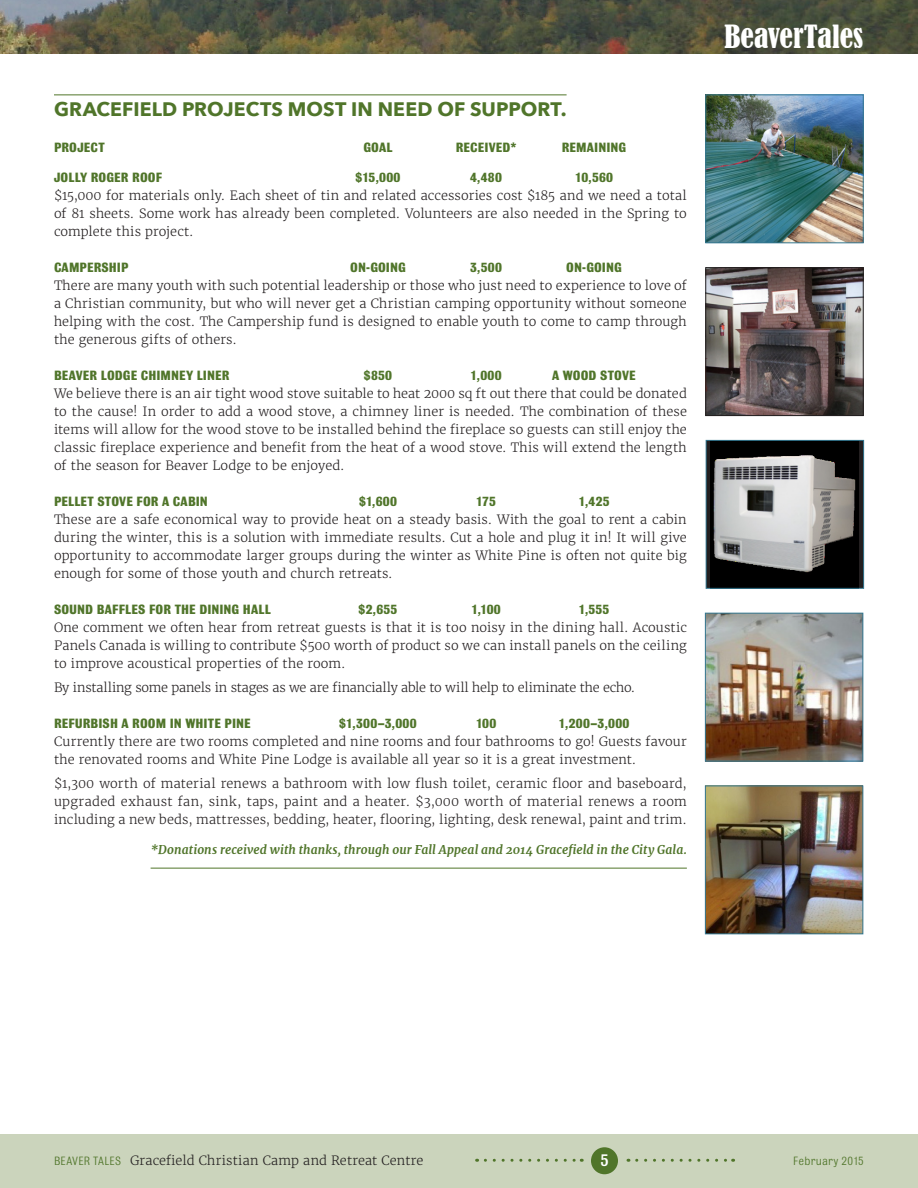
<style>
.page{position:relative;width:918px;height:1188px;background:#fff}
.page>*{position:absolute;margin:0;border:0;box-sizing:border-box;transform-origin:0 0}
.t1{font:condensed 30px "Bernard";color:#fff}
.Headline{font:700 19.5px "Avenir Next";letter-spacing:.005em;color:#50752a}
.t2{font:500 18px "Bulldog";color:#fff}
.Subhead{font:700 14.25px "Bulldog";letter-spacing:.005em;color:#50752a}
.Body_indent{font:300 12.75px/18px "Merriweather";letter-spacing:.005em;color:#231f20;text-align:justify}
.Body_indent-2{font:300 12.75px "Merriweather";letter-spacing:-.015em;color:#231f20}
.t3{font:12.75px "Bulldog";letter-spacing:.01em;color:#50752a}
.Pullquote_2{font:italic 700 12px "Merriweather";letter-spacing:.01em;color:#50752a}
.s1{font-family:"Bulldog";font-weight:400;color:#50752a}
</style>
<div class="page">
<div style="left:0;top:1134px;width:918px;height:54px;background:#cbd4bc"></div>
<svg style="left:485px;top:1159px;width:97px;height:3px"></svg>
<svg style="left:637px;top:1159px;width:97px;height:3px"></svg>
<div style="left:591px;top:1147px;width:27px;height:27px;background:#50752a;border-radius:50%"></div>
<img style="left:0;top:0;width:918px;height:54px">
<hr style="left:54px;top:94px;width:513px;height:1px;background:#50752a">
<hr style="left:151px;top:868px;width:536px;height:1px;background:#50752a">
<img style="left:707px;top:96px;width:155px;height:145px">
<div style="left:705px;top:94px;width:159px;height:149px;border:1px solid #347790"></div>
<img style="left:707px;top:615px;width:154px;height:144px">
<div style="left:705px;top:613px;width:158px;height:148px;border:1px solid #347790"></div>
<img style="left:707px;top:788px;width:154px;height:144px">
<div style="left:705px;top:786px;width:158px;height:148px;border:1px solid #347790"></div>
<img style="left:707px;top:269px;width:155px;height:145px">
<div style="left:705px;top:267px;width:159px;height:149px;border:1px solid #231f20"></div>
<svg style="left:708px;top:442px;width:154px;height:145px"></svg>
<img style="left:711px;top:442px;width:148px;height:145px">
<div style="left:706px;top:440px;width:158px;height:149px;border:1px solid #347790"></div>
<p class="Headline" style="left:54px;top:92px;width:514px">GRACEFIELD PROJECTS MOST IN NEED OF SUPPORT.</p>
<p class="Subhead" style="left:54px;top:140px;width:52px">PROJECT</p>
<p class="Subhead" style="left:363px;top:140px;width:31px">GOAL</p>
<p class="Subhead" style="left:456px;top:140px;width:62px">RECEIVED*</p>
<p class="Subhead" style="left:562px;top:140px;width:66px">REMAINING</p>
<p class="Subhead" style="left:54px;top:170px;width:110px">JOLLY ROGER ROOF</p>
<p class="Subhead" style="left:356px;top:170px;width:46px">$15,000</p>
<p class="Subhead" style="left:470px;top:170px;width:33px">4,480</p>
<p class="Subhead" style="left:575px;top:170px;width:40px">10,560</p>
<p class="Body_indent" style="left:54px;top:187px;width:634px">$15,000 for materials only. Each sheet of tin and related accessories cost $185 and we need a total of 81 sheets. Some work has already been completed. Volunteers are also needed in the Spring to complete this project.</p>
<p class="Subhead" style="left:54px;top:260px;width:76px">CAMPERSHIP</p>
<p class="Subhead" style="left:350px;top:260px;width:57px">ON-GOING</p>
<p class="Subhead" style="left:470px;top:260px;width:33px">3,500</p>
<p class="Subhead" style="left:566px;top:260px;width:57px">ON-GOING</p>
<p class="Body_indent" style="left:54px;top:277px;width:634px">There are many youth with such potential leadership or those who just need to experience to love of a Christian community, but who will never get a Christian camping opportunity without someone helping with the cost. The Campership fund is designed to enable youth to come to camp through the generous gifts of others.</p>
<p class="Subhead" style="left:54px;top:368px;width:177px">BEAVER LODGE CHIMNEY LINER</p>
<p class="Subhead" style="left:364px;top:368px;width:30px">$850</p>
<p class="Subhead" style="left:470px;top:368px;width:33px">1,000</p>
<p class="Subhead" style="left:552px;top:368px;width:85px">A WOOD STOVE</p>
<p class="Body_indent" style="left:54px;top:385px;width:634px">We believe there is an air tight wood stove suitable to heat 2000 sq ft out there that could be donated to the cause! In order to add a wood stove, a chimney liner is needed. The combination of these items will allow for the wood stove to be installed behind the fireplace so guests can still enjoy the classic fireplace experience and benefit from the heat of a wood stove. This will extend the length of the season for Beaver Lodge to be enjoyed.</p>
<p class="Subhead" style="left:54px;top:494px;width:155px">PELLET STOVE FOR A CABIN</p>
<p class="Subhead" style="left:359px;top:494px;width:39px">$1,600</p>
<p class="Subhead" style="left:476px;top:494px;width:22px">175</p>
<p class="Subhead" style="left:578px;top:494px;width:33px">1,425</p>
<p class="Body_indent" style="left:54px;top:511px;width:634px">These are a safe economical way to provide heat on a steady basis. With the goal to rent a cabin during the winter, this is a solution with immediate results. Cut a hole and plug it in! It will give opportunity to accommodate larger groups during the winter as White Pine is often not quite big enough for some of those youth and church retreats.</p>
<p class="Subhead" style="left:54px;top:602px;width:218px">SOUND BAFFLES FOR THE DINING HALL</p>
<p class="Subhead" style="left:359px;top:602px;width:40px">$2,655</p>
<p class="Subhead" style="left:471px;top:602px;width:31px">1,100</p>
<p class="Subhead" style="left:578px;top:602px;width:33px">1,555</p>
<p class="Body_indent" style="left:54px;top:619px;width:634px">One comment we often hear from retreat guests is that it is too noisy in the dining hall. Acoustic Panels Canada is willing to contribute $500 worth of product so we can install panels on the ceiling to improve acoustical properties of the room.</p>
<p class="Body_indent-2" style="left:54px;top:680px;width:583px">By installing some panels in stages as we are financially able to will help to eliminate the echo.</p>
<p class="Subhead" style="left:54px;top:716px;width:198px">REFURBISH A ROOM IN WHITE PINE</p>
<p class="Subhead" style="left:339px;top:716px;width:79px">$1,300–3,000</p>
<p class="Subhead" style="left:476px;top:716px;width:22px">100</p>
<p class="Subhead" style="left:559px;top:716px;width:72px">1,200–3,000</p>
<p class="Body_indent" style="left:54px;top:733px;width:634px">Currently there are two rooms completed and nine rooms and four bathrooms to go! Guests favour the renovated rooms and White Pine Lodge is available all year so it is a great investment.</p>
<p class="Body_indent" style="left:54px;top:775px;width:634px">$1,300 worth of material renews a bathroom with low flush toilet, ceramic floor and baseboard, upgraded exhaust fan, sink, taps, paint and a heater. $3,000 worth of material renews a room including a new beds, mattresses, bedding, heater, flooring, lighting, desk renewal, paint and trim.</p>
<p class="Pullquote_2" style="left:151px;top:842px;width:538px">*Donations received with thanks, through our Fall Appeal and 2014 Gracefield in the City Gala.</p>
<h1 class="t1" style="left:724px;top:19px;width:140px">BeaverTales</h1>
<p class="Body_indent" style="left:54px;top:1151px;width:371px"><span class="s1">BEAVER TALES</span> Gracefield Christian Camp and Retreat Centre</p>
<h3 class="t2" style="left:600px;top:1151px;width:10px">5</h3>
<p class="t3" style="left:793px;top:1154px;width:72px">February 2015</p>
</div>
